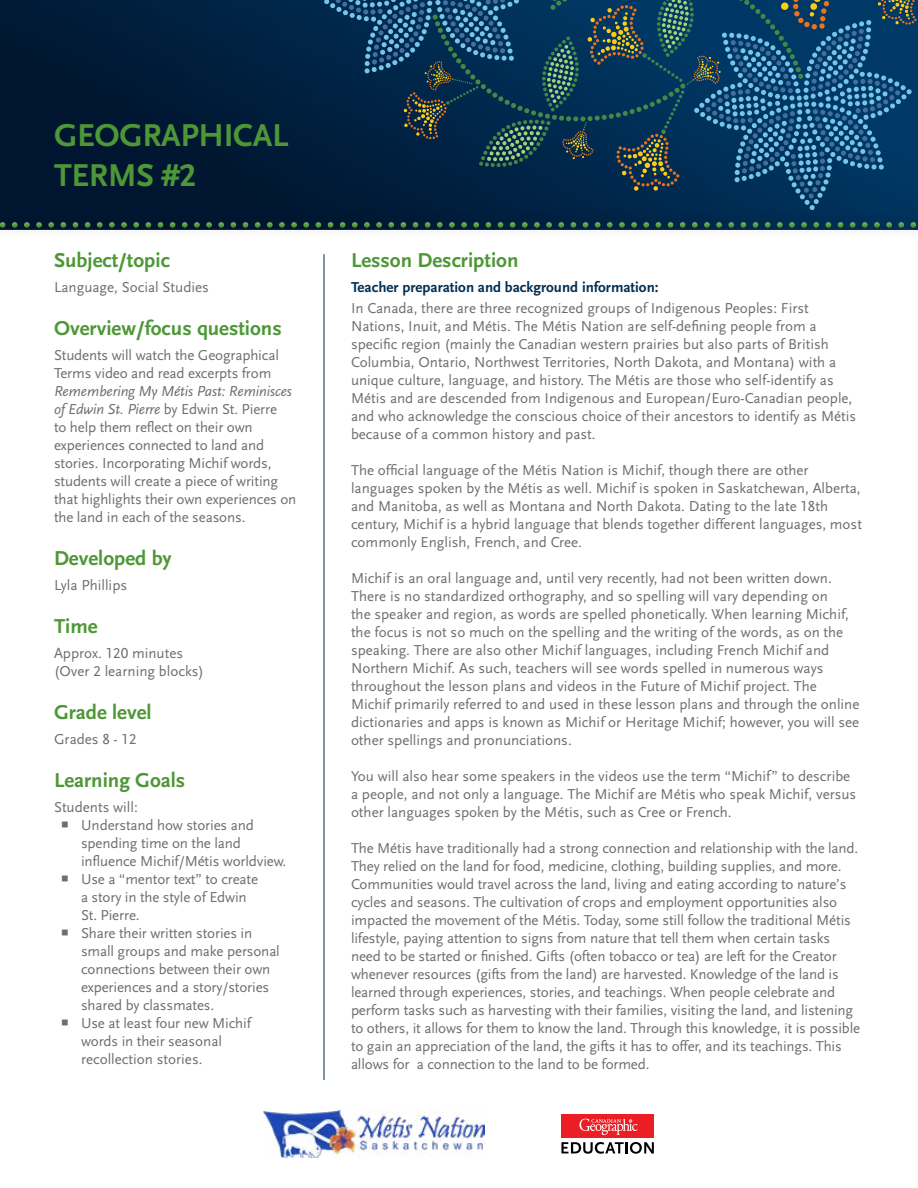
<style>
.page{position:relative;width:918px;height:1188px;background:#fff}
.page>*{position:absolute;margin:0;border:0;box-sizing:border-box;transform-origin:0 0}
.t1{font:700 33px/39.6px "Scala Sans LF";letter-spacing:-.01em;color:#4e9737}
.t2{font:700 21px "Scala Sans LF";color:#4e9737}
.t3{font:15px/18px "Scala Sans LF";color:#6d6e71}
.t4{font:700 15px "Scala Sans LF";color:#002f54}
.s1{font-style:italic}
</style>
<div class="page">
<div style="left:0;top:0;width:918px;height:230px;background:linear-gradient(to bottom,#00203f,#00142d)"></div>
<hr style="left:324px;top:254px;width:1px;height:826px;background:#002f54">
<div style="left:0;top:210px;width:918px;height:30px;background:#000;opacity:.37"></div>
<div style="left:0;top:211px;width:918px;height:17px;background:#fff;opacity:.75"></div>
<div style="left:0;top:216px;width:918px;height:12px;background:#000;opacity:.75"></div>
<svg style="left:324px;top:0;width:593px;height:210px;background:#113e5e"></svg>
<img style="left:264px;top:1110px;width:221px;height:48px">
<div style="left:561px;top:1114px;width:93px;height:24px;background:#ed1d24"></div>
<svg style="left:579px;top:1119px;width:59px;height:16px"></svg>
<svg style="left:561px;top:1142px;width:93px;height:12px"></svg>
<h1 class="t1" style="left:54px;top:116px;width:236px">GEOGRAPHICAL<br>TERMS #2</h1>
<h2 class="t2" style="left:54px;top:249px;width:118px">Subject/topic</h2>
<p class="t3" style="left:54px;top:279px;width:156px">Language, Social Studies</p>
<h2 class="t2" style="left:54px;top:317px;width:229px">Overview/focus questions</h2>
<p class="t3" style="left:54px;top:347px;width:226px">Students will watch the Geographical<br>Terms video and read excerpts from</p>
<p class="t3" style="left:54px;top:383px;width:244px"><span class="s1">Remembering My Métis Past: Reminisces of Edwin St. Pierre</span> by Edwin St. Pierre<br>to help them reflect on their own experiences connected to land and stories. Incorporating Michif words, students will create a piece of writing that highlights their own experiences on the land in each of the seasons.</p>
<h2 class="t2" style="left:54px;top:547px;width:119px">Developed by</h2>
<p class="t3" style="left:54px;top:576px;width:75px">Lyla Phillips</p>
<h2 class="t2" style="left:54px;top:615px;width:45px">Time</h2>
<p class="t3" style="left:54px;top:644px;width:152px">Approx. 120 minutes (Over 2 learning blocks)</p>
<h2 class="t2" style="left:54px;top:701px;width:99px">Grade level</h2>
<p class="t3" style="left:54px;top:730px;width:84px">Grades 8 - 12</p>
<h2 class="t2" style="left:54px;top:769px;width:133px">Learning Goals</h2>
<p class="t3" style="left:81px;top:798px;width:207px;text-indent:-27px">Students will:<br>Understand how stories and spending time on the land influence Michif/Métis worldview.<br>Use a “mentor text” to create<br>a story in the style of Edwin<br>St. Pierre.<br>Share their written stories in small groups and make personal connections between their own experiences and a story/stories shared by classmates.<br>Use at least four new Michif words in their seasonal recollection stories.</p>
<h2 class="t2" style="left:351px;top:249px;width:169px">Lesson Description</h2>
<p class="t4" style="left:351px;top:279px;width:309px">Teacher preparation and background information:</p>
<p class="t3" style="left:351px;top:299px;width:507px">In Canada, there are three recognized groups of Indigenous Peoples: First Nations, Inuit, and Métis. The Métis Nation are self-defining people from a specific region (mainly the Canadian western prairies but also parts of British Columbia, Ontario, Northwest Territories, North Dakota, and Montana) with a unique culture, language, and history. The Métis are those who self-identify as Métis and are descended from Indigenous and European/Euro-Canadian people, and who acknowledge the conscious choice of their ancestors to identify as Métis because of a common history and past.</p>
<p class="t3" style="left:351px;top:461px;width:512px">The official language of the Métis Nation is Michif, though there are other languages spoken by the Métis as well. Michif is spoken in Saskatchewan, Alberta, and Manitoba, as well as Montana and North Dakota. Dating to the late 18th century, Michif is a hybrid language that blends together different languages, most commonly English, French, and Cree.</p>
<p class="t3" style="left:351px;top:569px;width:510px">Michif is an oral language and, until very recently, had not been written down.<br>There is no standardized orthography, and so spelling will vary depending on<br>the speaker and region, as words are spelled phonetically. When learning Michif, the focus is not so much on the spelling and the writing of the words, as on the speaking. There are also other Michif languages, including French Michif and Northern Michif. As such, teachers will see words spelled in numerous ways throughout the lesson plans and videos in the Future of Michif project. The Michif primarily referred to and used in these lesson plans and through the online dictionaries and apps is known as Michif or Heritage Michif; however, you will see other spellings and pronunciations.</p>
<p class="t3" style="left:351px;top:767px;width:507px">You will also hear some speakers in the videos use the term “Michif” to describe a people, and not only a language. The Michif are Métis who speak Michif, versus other languages spoken by the Métis, such as Cree or French.</p>
<p class="t3" style="left:351px;top:839px;width:511px">The Métis have traditionally had a strong connection and relationship with the land.<br>They relied on the land for food, medicine, clothing, building supplies, and more.<br>Communities would travel across the land, living and eating according to nature’s cycles and seasons. The cultivation of crops and employment opportunities also impacted the movement of the Métis. Today, some still follow the traditional Métis lifestyle, paying attention to signs from nature that tell them when certain tasks need to be started or finished. Gifts (often tobacco or tea) are left for the Creator whenever resources (gifts from the land) are harvested. Knowledge of the land is learned through experiences, stories, and teachings. When people celebrate and perform tasks such as harvesting with their families, visiting the land, and listening to others, it allows for them to know the land. Through this knowledge, it is possible to gain an appreciation of the land, the gifts it has to offer, and its teachings. This allows for a connection to the land to be formed.</p>
</div>
